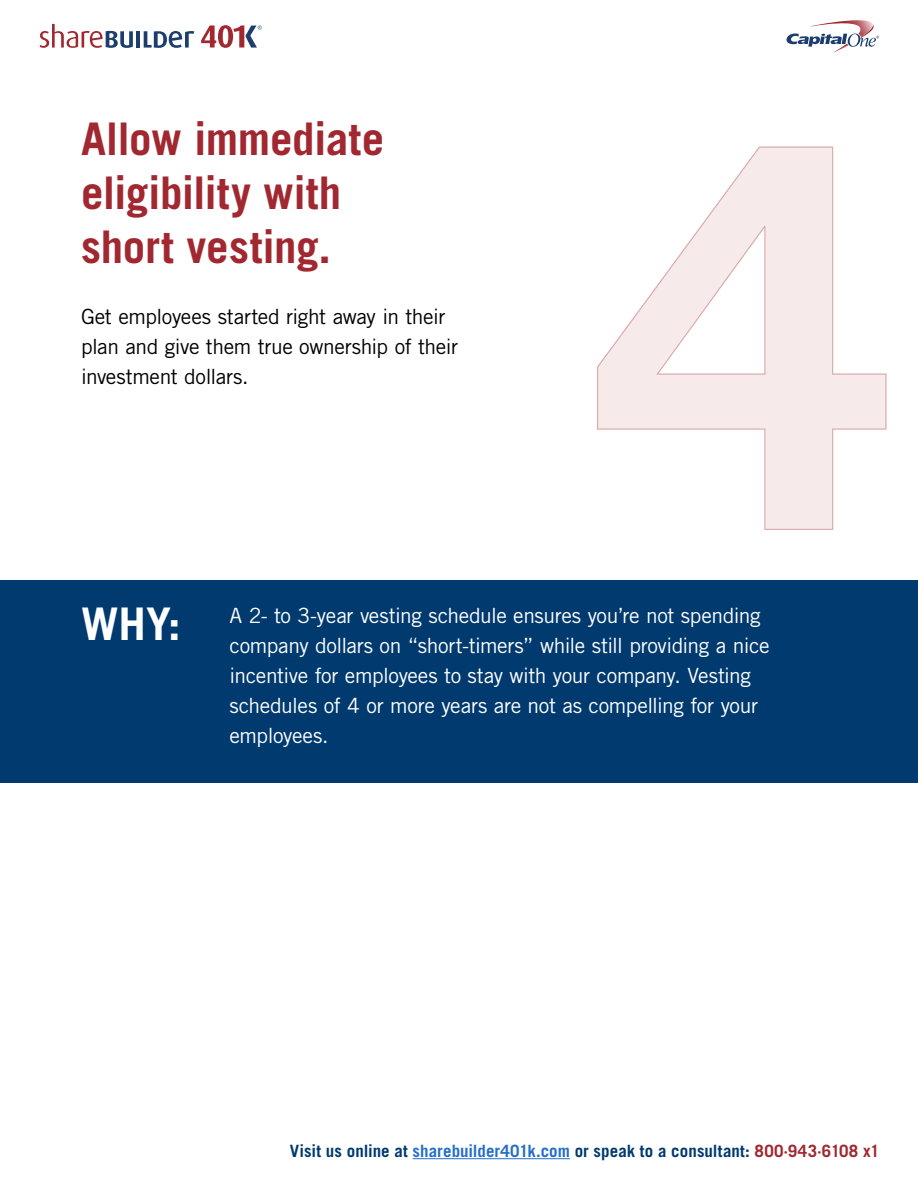
<style>
.page{position:relative;width:918px;height:1188px;background:#fff}
.page>*{position:absolute;margin:0;border:0;box-sizing:border-box;transform-origin:0 0}
.t1{font:700 528px "Trade Gothic LT Std";color:#f6eaea}
.t2{font:700 45px/54px "Trade Gothic LT Std";letter-spacing:-.005em;color:#a12830}
.t3{font:700 45px "Trade Gothic LT Std";color:#fff}
.t4{font:21px/30px "Trade Gothic LT Std";letter-spacing:-.02em;color:#fff}
.t5{font:21px/30px "Trade Gothic LT Std";letter-spacing:-.02em;color:#000}
.t6{font:700 16.95px "Trade Gothic LT Std";letter-spacing:.005em;color:#003a6f}
.s1{color:#246fc8}
.s2{color:#a12830}
</style>
<div class="page">
<svg style="left:786px;top:20px;width:93px;height:32px"></svg>
<hr style="left:137px;top:31px;width:3px;height:17px;background:#1c3d6d">
<svg style="left:144px;top:31px;width:50px;height:17px"></svg>
<svg style="left:40px;top:24px;width:93px;height:24px"></svg>
<svg style="left:201px;top:25px;width:61px;height:23px"></svg>
<hr style="left:413px;top:1158px;width:157px;height:1px;background:#246fc8">
<div style="left:0;top:580px;width:918px;height:203px;background:#003a6f"></div>
<svg style="left:597px;top:146px;width:290px;height:384px"></svg>
<h2 class="t2" style="left:81px;top:112px;width:305px">Allow immediate eligibility with short vesting.</h2>
<p class="t5" style="left:81px;top:301px;width:379px">Get employees started right away in their plan and give them true ownership of their investment dollars.</p>
<h1 class="t1" style="left:598px;top:16px;width:295px">4</h1>
<h2 class="t3" style="left:81px;top:596px;width:101px">WHY:</h2>
<p class="t4" style="left:229px;top:600px;width:542px">A 2- to 3-year vesting schedule ensures you’re not spending company dollars on “short-timers” while still providing a nice incentive for employees to stay with your company. Vesting schedules of 4 or more years are not as compelling for your employees.</p>
<p class="t6" style="left:290px;top:1141px;width:591px">Visit us online at <span class="s1">sharebuilder401k.com</span> or speak to a consultant: <span class="s2">800·943·6108 x1</span></p>
</div>
